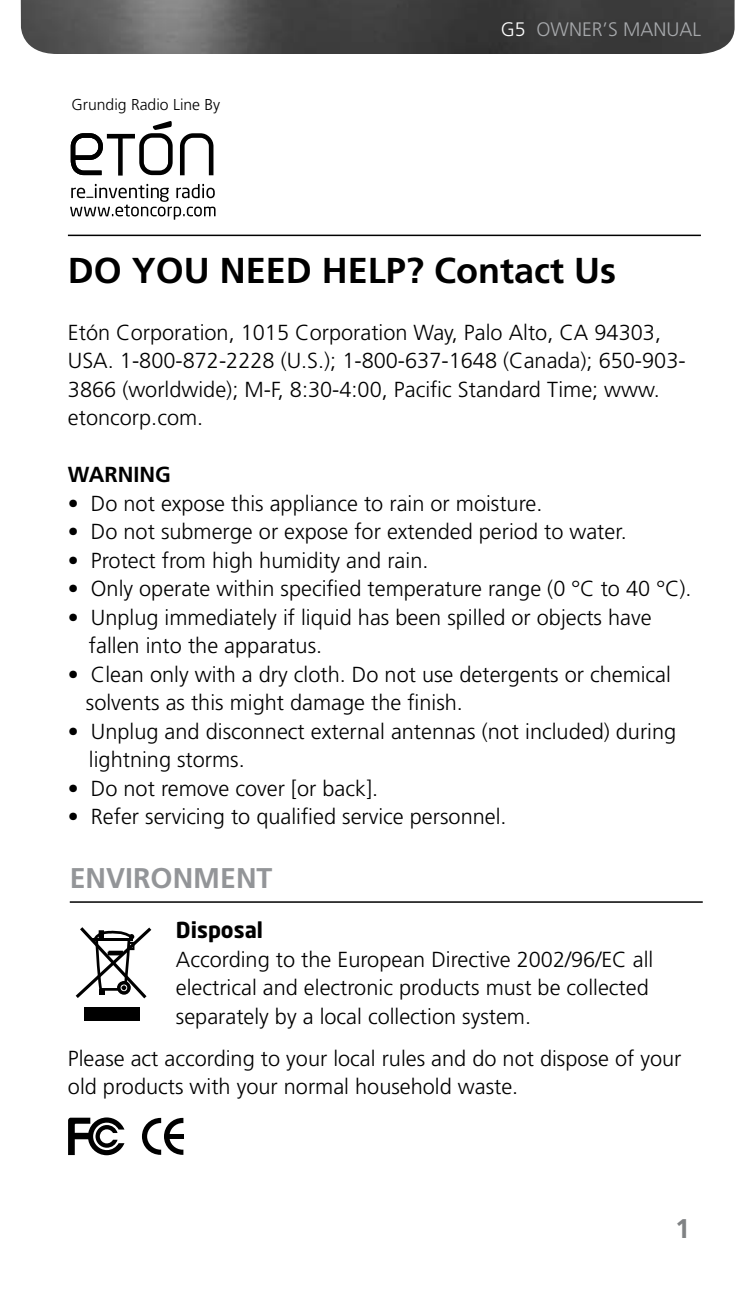
<style>
.page{position:relative;width:756px;height:1296px;background:#fff}
.page>*{position:absolute;margin:0;border:0;box-sizing:border-box;transform-origin:0 0}
.t1{font:700 36px "Frutiger";color:#000}
.t2{font:700 28.5px "Frutiger";color:#939598}
.t3{font:700 27px "Frutiger";color:#808284}
.t4{font:300 21.6px/28.5px "Frutiger";color:#000}
.t5{font:700 21.6px "Neo Sans";color:#000}
.t6{font:700 21.6px "Frutiger";color:#000}
.t7{font:300 19.5px "Frutiger";color:#a7a9ac}
.t8{font:300 15.6px "Frutiger";color:#000}
.s1{color:#fff}
</style>
<div class="page">
<hr style="left:68px;top:235px;width:633px;height:1px;background:#000">
<hr style="left:70px;top:901px;width:633px;height:2px;background:#000">
<svg style="left:75px;top:927px;width:76px;height:72px"></svg>
<div style="left:84px;top:1008px;width:55px;height:13px;background:#000"></div>
<svg style="left:142px;top:1118px;width:41px;height:37px"></svg>
<div style="left:168px;top:1134px;width:16px;height:5px;background:#000"></div>
<svg style="left:68px;top:1117px;width:56px;height:38px"></svg>
<img style="left:21px;top:0;width:714px;height:54px">
<svg style="left:180px;top:133px;width:33px;height:42px"></svg>
<svg style="left:71px;top:121px;width:102px;height:55px"></svg>
<svg style="left:70px;top:184px;width:146px;height:36px"></svg>
<p class="t8" style="left:71px;top:95px;width:150px">Grundig Radio Line By</p>
<p class="t7" style="left:501px;top:19px;width:202px"><span class="s1">G5</span> OWNER’S MANUAL</p>
<h1 class="t1" style="left:68px;top:249px;width:550px">DO YOU NEED HELP? Contact Us</h1>
<p class="t4" style="left:68px;top:318px;width:619px">Etón Corporation, 1015 Corporation Way, Palo Alto, CA 94303, USA. 1-800-872-2228 (U.S.); 1-800-637-1648 (Canada); 650-903- 3866 (worldwide); M-F, 8:30-4:00, Pacific Standard Time; www. etoncorp.com.</p>
<p class="t6" style="left:68px;top:462px;width:105px">WARNING</p>
<p class="t4" style="left:68px;top:489px;width:476px">• Do not expose this appliance to rain or moisture.</p>
<p class="t4" style="left:68px;top:518px;width:560px">• Do not submerge or expose for extended period to water.</p>
<p class="t4" style="left:68px;top:546px;width:362px">• Protect from high humidity and rain.</p>
<p class="t4" style="left:68px;top:575px;width:625px">• Only operate within specified temperature range (0 °C to 40 °C).</p>
<p class="t4" style="left:89px;top:603px;width:564px;text-indent:-21px">• Unplug immediately if liquid has been spilled or objects have fallen into the apparatus.</p>
<p class="t4" style="left:86px;top:660px;width:587px;text-indent:-18px">• Clean only with a dry cloth. Do not use detergents or chemical solvents as this might damage the finish.</p>
<p class="t4" style="left:89px;top:717px;width:589px;text-indent:-21px">• Unplug and disconnect external antennas (not included) during lightning storms.</p>
<p class="t4" style="left:68px;top:774px;width:312px">• Do not remove cover [or back].</p>
<p class="t4" style="left:68px;top:803px;width:440px">• Refer servicing to qualified service personnel.</p>
<h2 class="t2" style="left:70px;top:862px;width:204px">ENVIRONMENT</h2>
<p class="t5" style="left:176px;top:917px;width:89px">Disposal</p>
<p class="t4" style="left:176px;top:945px;width:479px">According to the European Directive 2002/96/EC all electrical and electronic products must be collected separately by a local collection system.</p>
<p class="t4" style="left:68px;top:1044px;width:615px">Please act according to your local rules and do not dispose of your old products with your normal household waste.</p>
<p class="t3" style="left:675px;top:1213px;width:17px">1</p>
</div>
